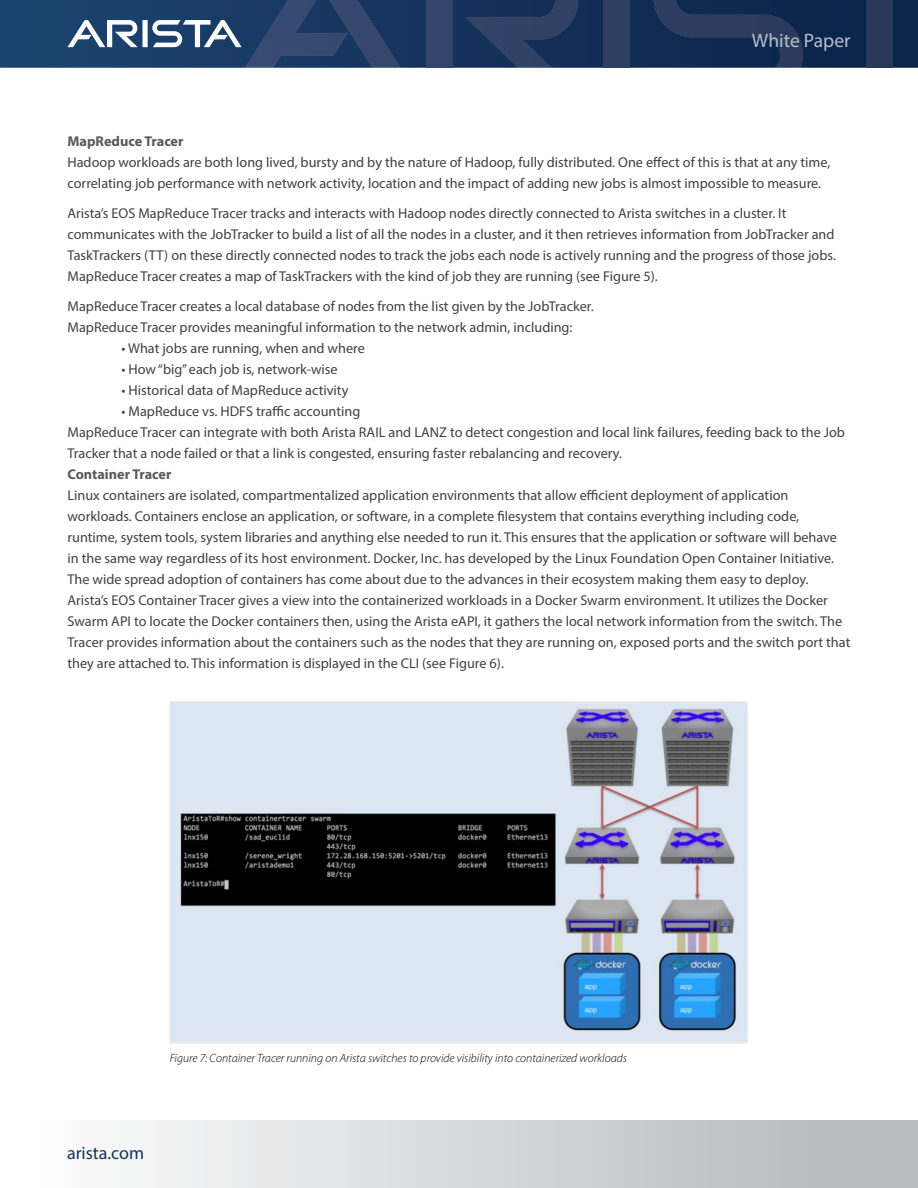
<style>
.page{position:relative;width:918px;height:1188px;background:#fff}
.page>*{position:absolute;margin:0;border:0;box-sizing:border-box;transform-origin:0 0}
.t1{font:19.5px "Myriad Pro";color:#b1c0c9}
.t2{font:18px "Myriad Pro";color:#16325c}
.t3{font:14.25px/21px "Myriad Pro";color:#414042}
.t4{font:700 14.25px "Myriad Pro";color:#58595b}
.t5{font:italic 300 12px "Myriad Pro";color:#000}
</style>
<div class="page">
<svg style="left:0;top:0;width:918px;height:68px;background:#13325a"></svg>
<div style="left:426px;top:0;width:26px;height:68px;background:#34446a"></div>
<svg style="left:465px;top:0;width:113px;height:68px;background:#22385f"></svg>
<svg style="left:67px;top:0;width:333px;height:68px;background:#334f75"></svg>
<div style="left:604px;top:0;width:26px;height:68px;background:#2f3f63"></div>
<svg style="left:654px;top:0;width:149px;height:68px;background:#1a3156"></svg>
<div style="left:867px;top:0;width:26px;height:68px;background:#2a385a"></div>
<div style="left:0;top:1120px;width:918px;height:68px;background:linear-gradient(to right,#fff,#b3b5b7)"></div>
<img style="left:170px;top:701px;width:578px;height:343px">
<h1 class="t1" style="left:752px;top:29px;width:100px">White Paper</h1>
<p class="t4" style="left:68px;top:132px;width:118px">MapReduce Tracer</p>
<p class="t3" style="left:68px;top:151px;width:764px">Hadoop workloads are both long lived, bursty and by the nature of Hadoop, fully distributed. One effect of this is that at any time, correlating job performance with network activity, location and the impact of adding new jobs is almost impossible to measure.</p>
<p class="t3" style="left:68px;top:202px;width:770px">Arista’s EOS MapReduce Tracer tracks and interacts with Hadoop nodes directly connected to Arista switches in a cluster. It communicates with the JobTracker to build a list of all the nodes in a cluster, and it then retrieves information from JobTracker and TaskTrackers (TT) on these directly connected nodes to track the jobs each node is actively running and the progress of those jobs.<br>MapReduce Tracer creates a map of TaskTrackers with the kind of job they are running (see Figure 5).</p>
<p class="t3" style="left:68px;top:296px;width:528px">MapReduce Tracer creates a local database of nodes from the list given by the JobTracker.<br>MapReduce Tracer provides meaningful information to the network admin, including:</p>
<p class="t3" style="left:121px;top:338px;width:245px">• What jobs are running, when and where</p>
<p class="t3" style="left:121px;top:359px;width:218px">• How “big” each job is, network-wise</p>
<p class="t3" style="left:121px;top:380px;width:229px">• Historical data of MapReduce activity</p>
<p class="t3" style="left:68px;top:401px;width:779px;text-indent:54px">• MapReduce vs. HDFS traffic accounting<br>MapReduce Tracer can integrate with both Arista RAIL and LANZ to detect congestion and local link failures, feeding back to the Job<br>Tracker that a node failed or that a link is congested, ensuring faster rebalancing and recovery.</p>
<p class="t4" style="left:68px;top:465px;width:105px">Container Tracer</p>
<p class="t3" style="left:68px;top:485px;width:784px">Linux containers are isolated, compartmentalized application environments that allow efficient deployment of application workloads. Containers enclose an application, or software, in a complete filesystem that contains everything including code, runtime, system tools, system libraries and anything else needed to run it. This ensures that the application or software will behave in the same way regardless of its host environment. Docker, Inc. has developed by the Linux Foundation Open Container Initiative.<br>The wide spread adoption of containers has come about due to the advances in their ecosystem making them easy to deploy.<br>Arista’s EOS Container Tracer gives a view into the containerized workloads in a Docker Swarm environment. It utilizes the Docker Swarm API to locate the Docker containers then, using the Arista eAPI, it gathers the local network information from the switch. The Tracer provides information about the containers such as the nodes that they are running on, exposed ports and the switch port that they are attached to. This information is displayed in the CLI (see Figure 6).</p>
<p class="t5" style="left:170px;top:1052px;width:459px">Figure 7: Container Tracer running on Arista switches to provide visibility into containerized workloads</p>
<p class="t2" style="left:67px;top:1142px;width:79px">arista.com</p>
</div>
